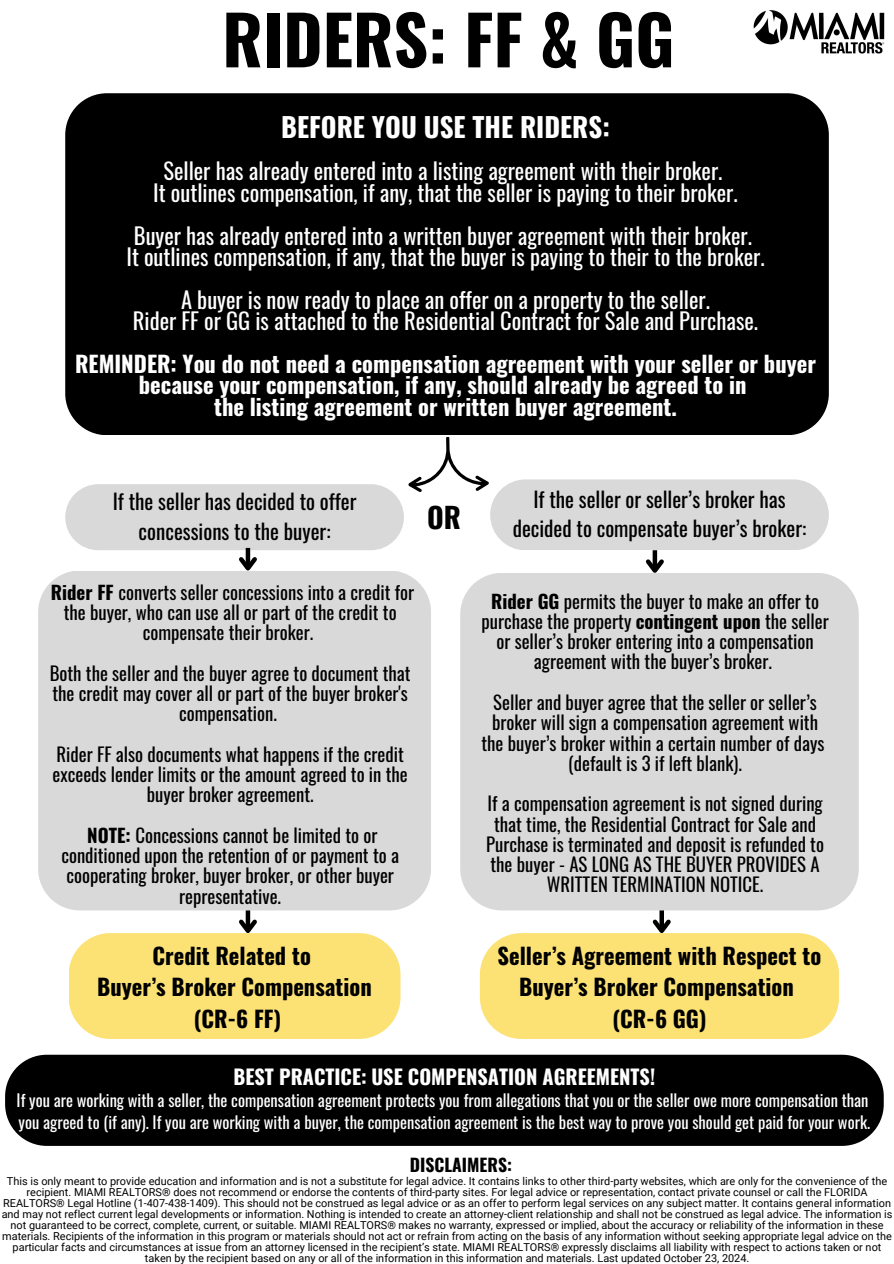
<style>
.page{position:relative;width:894px;height:1264px;background:#fff}
.page>*{position:absolute;margin:0;border:0;box-sizing:border-box;transform-origin:0 0}
.t1{font:700 67.5px "Oswald";color:#000}
.t2{font:700 28.5px "Oswald";color:#000}
.t3{font:700 27px "Oswald";color:#fff}
.t4{font:22.5px/21.3px "Oswald";color:#fff;text-align:center}
.t5{font:700 22.5px/21.3px "Oswald";color:#fff;text-align:center}
.t6{font:700 22.5px/31.5px "Oswald";color:#000;text-align:center}
.t7{font:21px/29.2px "Oswald";color:#000;text-align:center}
.t8{font:700 20.25px "Oswald";color:#fff}
.t9{font:18.75px/20.2px "Oswald";color:#000;text-align:center}
.t10{font:700 17.55px "Oswald";color:#000}
.t11{font:16.5px "Oswald";color:#fff}
.t12{font:10.95px/10.9px "Roboto";color:#000;text-align:center}
.s1{font-weight:700}
</style>
<div class="page">
<div style="left:65px;top:484px;width:339px;height:66px;background:#d9d9d9;border-radius:33px"></div>
<div style="left:38px;top:571px;width:393px;height:339px;background:#d9d9d9"></div>
<div style="left:490px;top:479px;width:338px;height:71px;background:#d9d9d9;border-radius:35px"></div>
<div style="left:460px;top:573px;width:398px;height:337px;background:#d9d9d9"></div>
<div style="left:245px;top:910px;width:5px;height:20px;background:#000"></div>
<svg style="left:69px;top:915px;width:331px;height:123px"></svg>
<svg style="left:659px;top:910px;width:4px;height:5px"></svg>
<svg style="left:479px;top:915px;width:359px;height:123px"></svg>
<div style="left:245px;top:548px;width:5px;height:20px;background:#000"></div>
<svg style="left:235px;top:553px;width:26px;height:23px"></svg>
<div style="left:652px;top:550px;width:5px;height:20px;background:#000"></div>
<svg style="left:641px;top:555px;width:26px;height:23px"></svg>
<div style="left:5px;top:1054px;width:878px;height:91px;background:#000"></div>
<svg style="left:408px;top:437px;width:81px;height:55px"></svg>
<img style="left:753px;top:10px;width:132px;height:44px">
<div style="left:65px;top:93px;width:763px;height:342px;background:#000"></div>
<h2 class="t1" style="left:222px;top:-13px;width:453px">RIDERS: FF &amp; GG</h2>
<h3 class="t3" style="left:281px;top:105px;width:330px">BEFORE YOU USE THE RIDERS:</h3>
<p class="t4" style="left:153px;top:159px;width:585px">Seller has already entered into a listing agreement with their broker.<br>It outlines compensation, if any, that the seller is paying to their broker.</p>
<p class="t4" style="left:126px;top:224px;width:639px">Buyer has already entered into a written buyer agreement with their broker.<br>It outlines compensation, if any, that the buyer is paying to their to the broker.</p>
<p class="t4" style="left:133px;top:288px;width:626px">A buyer is now ready to place an offer on a property to the seller.<br>Rider FF or GG is attached to the Residential Contract for Sale and Purchase.</p>
<h5 class="t5" style="left:75px;top:352px;width:742px">REMINDER: You do not need a compensation agreement with your seller or buyer because your compensation, if any, should already be agreed to in<br>the listing agreement or written buyer agreement.</h5>
<h4 class="t7" style="left:113px;top:486px;width:245px">If the seller has decided to offer concessions to the buyer:</h4>
<h3 class="t2" style="left:427px;top:495px;width:35px">OR</h3>
<h4 class="t9" style="left:51px;top:581px;width:364px"><span class="s1">Rider FF</span> converts seller concessions into a credit for the buyer, who can use all or part of the credit to compensate their broker.</h4>
<h3 class="t9" style="left:50px;top:662px;width:362px">Both the seller and the buyer agree to document that the credit may cover all or part of the buyer broker's compensation.</h3>
<p class="t9" style="left:53px;top:743px;width:356px">Rider FF also documents what happens if the credit exceeds lender limits or the amount agreed to in the buyer broker agreement.</p>
<h4 class="t9" style="left:61px;top:824px;width:339px"><span class="s1">NOTE:</span> Concessions cannot be limited to or conditioned upon the retention of or payment to a cooperating broker, buyer broker, or other buyer representative.</h4>
<p class="t6" style="left:97px;top:938px;width:276px">Credit Related to<br>Buyer’s Broker Compensation (CR-6 FF)</p>
<h4 class="t7" style="left:512px;top:484px;width:295px">If the seller or seller’s broker has decided to compensate buyer’s broker:</h4>
<h2 class="t9" style="left:481px;top:590px;width:349px"><span class="s1">Rider GG</span> permits the buyer to make an offer to purchase the property <span class="s1">contingent upon</span> the seller or seller’s broker entering into a compensation agreement with the buyer’s broker.</h2>
<h6 class="t9" style="left:481px;top:691px;width:344px">Seller and buyer agree that the seller or seller’s broker will sign a compensation agreement with the buyer’s broker within a certain number of days (default is 3 if left blank).</h6>
<h6 class="t9" style="left:486px;top:792px;width:339px">If a compensation agreement is not signed during that time, the Residential Contract for Sale and Purchase is terminated and deposit is refunded to the buyer - AS LONG AS THE BUYER PROVIDES A WRITTEN TERMINATION NOTICE.</h6>
<h4 class="t6" style="left:497px;top:938px;width:325px">Seller’s Agreement with Respect to<br>Buyer’s Broker Compensation (CR-6 GG)</h4>
<h6 class="t8" style="left:233px;top:1060px;width:423px">BEST PRACTICE: USE COMPENSATION AGREEMENTS!</h6>
<h6 class="t11" style="left:17px;top:1087px;width:853px">If you are working with a seller, the compensation agreement protects you from allegations that you or the seller owe more compensation than</h6>
<h6 class="t11" style="left:19px;top:1108px;width:852px">you agreed to (if any). If you are working with a buyer, the compensation agreement is the best way to prove you should get paid for your work.</h6>
<h6 class="t10" style="left:410px;top:1150px;width:103px">DISCLAIMERS:</h6>
<h6 class="t12" style="left:2px;top:1176px;width:891px">This is only meant to provide education and information and is not a substitute for legal advice. It contains links to other third-party websites, which are only for the convenience of the recipient. MIAMI REALTORS® does not recommend or endorse the contents of third-party sites. For legal advice or representation, contact private counsel or call the FLORIDA REALTORS® Legal Hotline (1-407-438-1409). This should not be construed as legal advice or as an offer to perform legal services on any subject matter. It contains general information and may not reflect current legal developments or information. Nothing is intended to create an attorney-client relationship and shall not be construed as legal advice. The information is not guaranteed to be correct, complete, current, or suitable. MIAMI REALTORS® makes no warranty, expressed or implied, about the accuracy or reliability of the information in these materials. Recipients of the information in this program or materials should not act or refrain from acting on the basis of any information without seeking appropriate legal advice on the particular facts and circumstances at issue from an attorney licensed in the recipient’s state. MIAMI REALTORS® expressly disclaims all liability with respect to actions taken or not taken by the recipient based on any or all of the information in this information and materials. Last updated October 23, 2024.</h6>
</div>
